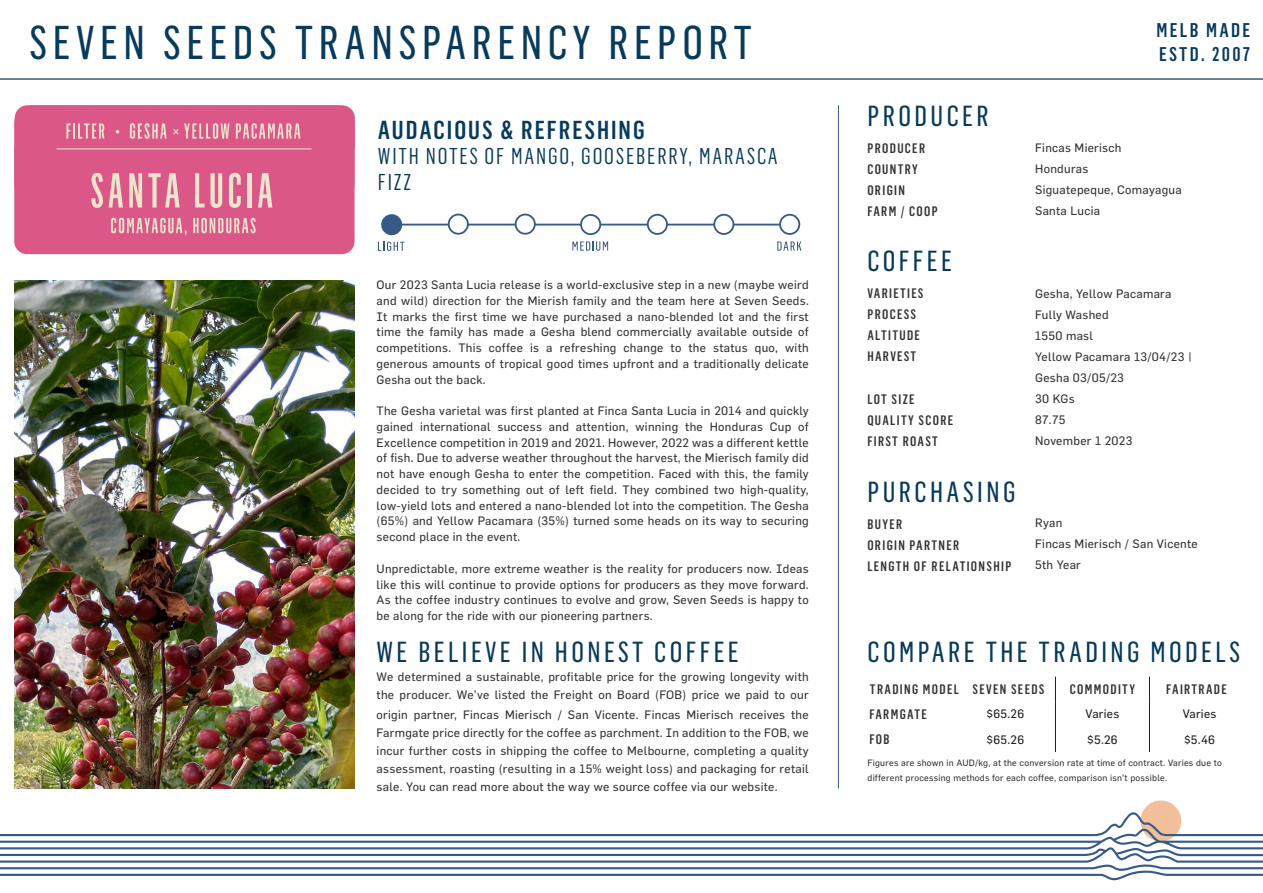
<style>
.page{position:relative;width:1263px;height:893px;background:#fff}
.page>*{position:absolute;margin:0;border:0;box-sizing:border-box;transform-origin:0 0}
.t1{font:46.5px "Flama Basic Cnd";letter-spacing:.12em;color:#083a5c}
.t2{font:28.5px "Flama Basic Cnd";letter-spacing:.12em;color:#083a5c}
.t3{font:500 condensed 25.5px "Flama";letter-spacing:.08em;color:#083a5c}
.t4{font:condensed 22.5px/25.5px "Flama";letter-spacing:.08em;color:#083a5c}
.t5{font:500 condensed 19.5px/23.4px "Flama";letter-spacing:.12em;color:#083a5c}
.t6{font:500 condensed 13.5px "Flama";letter-spacing:.1em;color:#323332}
.t7{font:12px/15.8px "Flama Basic";letter-spacing:.025em;color:#323332;text-align:justify}
.t8{font:12px "Flama Basic";letter-spacing:.025em;color:#231f20}
.t9{font:9px/15px "Flama Basic";letter-spacing:.025em;color:#323332}
</style>
<div class="page">
<img style="left:14px;top:281px;width:341px;height:507px">
<div style="left:1140px;top:800px;width:41px;height:41px;background:#f3bf9a;border-radius:50%"></div>
<svg style="left:0;top:812px;width:1263px;height:68px"></svg>
<hr style="left:0;top:78px;width:1263px;height:2px;background:#365a8a">
<hr style="left:838px;top:105px;width:1px;height:683px;background:#365a8a">
<hr style="left:389px;top:224px;width:399px;height:1px;background:#365987">
<div style="left:382px;top:215px;width:19px;height:19px;background:#365987;border-radius:50%"></div>
<div style="left:381px;top:214px;width:21px;height:21px;border:2px solid #365987;border-radius:50%"></div>
<div style="left:449px;top:215px;width:19px;height:19px;background:#fff;border-radius:50%"></div>
<div style="left:448px;top:214px;width:21px;height:21px;border:2px solid #365987;border-radius:50%"></div>
<div style="left:516px;top:215px;width:19px;height:19px;background:#fff;border-radius:50%"></div>
<div style="left:515px;top:214px;width:21px;height:21px;border:2px solid #365987;border-radius:50%"></div>
<div style="left:581px;top:215px;width:19px;height:19px;background:#fff;border-radius:50%"></div>
<div style="left:580px;top:214px;width:21px;height:21px;border:2px solid #365987;border-radius:50%"></div>
<div style="left:648px;top:215px;width:19px;height:19px;background:#fff;border-radius:50%"></div>
<div style="left:647px;top:214px;width:21px;height:21px;border:2px solid #365987;border-radius:50%"></div>
<div style="left:714px;top:215px;width:19px;height:19px;background:#fff;border-radius:50%"></div>
<div style="left:713px;top:214px;width:21px;height:21px;border:2px solid #365987;border-radius:50%"></div>
<div style="left:780px;top:215px;width:19px;height:19px;background:#fff;border-radius:50%"></div>
<div style="left:779px;top:214px;width:21px;height:21px;border:2px solid #365987;border-radius:50%"></div>
<svg style="left:378px;top:242px;width:26px;height:9px"></svg>
<svg style="left:572px;top:241px;width:36px;height:10px"></svg>
<svg style="left:777px;top:241px;width:24px;height:10px"></svg>
<div style="left:377px;top:673px;width:432px;height:144px;background:#fff"></div>
<svg style="left:1055px;top:677px;width:1px;height:75px"></svg>
<svg style="left:1149px;top:677px;width:1px;height:75px"></svg>
<svg style="left:14px;top:105px;width:341px;height:149px"></svg>
<p class="t1" style="left:29px;top:13px;width:724px">SEVEN SEEDS TRANSPARENCY REPORT</p>
<p class="t3" style="left:378px;top:114px;width:268px">AUDACIOUS &amp; REFRESHING</p>
<p class="t4" style="left:378px;top:143px;width:401px">WITH NOTES OF MANGO, GOOSEBERRY, MARASCA<br>FIZZ</p>
<p class="t7" style="left:377px;top:277px;width:434px">Our 2023 Santa Lucia release is a world-exclusive step in a new (maybe weird and wild) direction for the Mierish family and the team here at Seven Seeds.<br>It marks the first time we have purchased a nano-blended lot and the first time the family has made a Gesha blend commercially available outside of competitions. This coffee is a refreshing change to the status quo, with generous amounts of tropical good times upfront and a traditionally delicate Gesha out the back.</p>
<p class="t7" style="left:377px;top:403px;width:434px">The Gesha varietal was first planted at Finca Santa Lucia in 2014 and quickly gained international success and attention, winning the Honduras Cup of Excellence competition in 2019 and 2021. However, 2022 was a different kettle of fish. Due to adverse weather throughout the harvest, the Mierisch family did not have enough Gesha to enter the competition. Faced with this, the family decided to try something out of left field. They combined two high-quality, low-yield lots and entered a nano-blended lot into the competition. The Gesha (65%) and Yellow Pacamara (35%) turned some heads on its way to securing second place in the event.</p>
<p class="t7" style="left:377px;top:560px;width:434px">Unpredictable, more extreme weather is the reality for producers now. Ideas like this will continue to provide options for producers as they move forward.<br>As the coffee industry continues to evolve and grow, Seven Seeds is happy to be along for the ride with our pioneering partners.</p>
<p class="t2" style="left:377px;top:634px;width:364px">WE BELIEVE IN HONEST COFFEE</p>
<p class="t7" style="left:377px;top:668px;width:434px;line-height:18px">We determined a sustainable, profitable price for the growing longevity with the producer. We’ve listed the Freight on Board (FOB) price we paid to our</p>
<p class="t7" style="left:377px;top:705px;width:434px;line-height:18px">origin partner, Fincas Mierisch / San Vicente. Fincas Mierisch receives the Farmgate price directly for the coffee as parchment. In addition to the FOB, we incur further costs in shipping the coffee to Melbourne, completing a quality assessment, roasting (resulting in a 15% weight loss) and packaging for retail sale. You can read more about the way we source coffee via our website.</p>
<p class="t2" style="left:867px;top:98px;width:123px">PRODUCER</p>
<p class="t6" style="left:867px;top:139px;width:59px">PRODUCER</p>
<p class="t6" style="left:867px;top:160px;width:52px">COUNTRY</p>
<p class="t6" style="left:867px;top:181px;width:39px">ORIGIN</p>
<p class="t6" style="left:867px;top:202px;width:72px">FARM / COOP</p>
<p class="t2" style="left:867px;top:243px;width:86px">COFFEE</p>
<p class="t6" style="left:867px;top:285px;width:58px">VARIETIES</p>
<p class="t6" style="left:867px;top:306px;width:50px">PROCESS</p>
<p class="t6" style="left:867px;top:327px;width:54px">ALTITUDE</p>
<p class="t6" style="left:867px;top:348px;width:50px">HARVEST</p>
<p class="t6" style="left:867px;top:391px;width:49px">LOT SIZE</p>
<p class="t6" style="left:867px;top:412px;width:87px">QUALITY SCORE</p>
<p class="t6" style="left:867px;top:433px;width:72px">FIRST ROAST</p>
<p class="t2" style="left:867px;top:474px;width:150px">PURCHASING</p>
<p class="t6" style="left:867px;top:515px;width:36px">BUYER</p>
<p class="t6" style="left:867px;top:536px;width:93px">ORIGIN PARTNER</p>
<p class="t6" style="left:867px;top:557px;width:146px">LENGTH OF RELATIONSHIP</p>
<p class="t5" style="left:1156px;top:18px;width:95px">MELB MADE<br>ESTD. 2007</p>
<p class="t7" style="left:1035px;top:140px;width:88px">Fincas Mierisch</p>
<p class="t7" style="left:1035px;top:161px;width:55px">Honduras</p>
<p class="t7" style="left:1035px;top:182px;width:148px">Siguatepeque, Comayagua</p>
<p class="t7" style="left:1035px;top:203px;width:66px">Santa Lucia</p>
<p class="t7" style="left:1035px;top:286px;width:138px">Gesha, Yellow Pacamara</p>
<p class="t7" style="left:1035px;top:307px;width:75px">Fully Washed</p>
<p class="t7" style="left:1035px;top:328px;width:59px">1550 masl</p>
<p class="t7" style="left:1035px;top:346px;width:158px;line-height:21px">Yellow Pacamara 13/04/23 |<br>Gesha 03/05/23</p>
<p class="t7" style="left:1035px;top:391px;width:41px">30 KGs</p>
<p class="t7" style="left:1035px;top:412px;width:32px">87.75</p>
<p class="t7" style="left:1035px;top:433px;width:99px">November 1 2023</p>
<p class="t7" style="left:1035px;top:515px;width:29px">Ryan</p>
<p class="t7" style="left:1035px;top:536px;width:164px">Fincas Mierisch / San Vicente</p>
<p class="t7" style="left:1035px;top:557px;width:47px">5th Year</p>
<p class="t2" style="left:867px;top:634px;width:374px">COMPARE THE TRADING MODELS</p>
<p class="t6" style="left:870px;top:681px;width:91px">TRADING MODEL</p>
<p class="t6" style="left:972px;top:681px;width:74px">SEVEN SEEDS</p>
<p class="t6" style="left:1070px;top:681px;width:67px">COMMODITY</p>
<p class="t6" style="left:1166px;top:681px;width:62px">FAIRTRADE</p>
<p class="t6" style="left:869px;top:706px;width:59px">FARMGATE</p>
<p class="t6" style="left:869px;top:731px;width:22px">FOB</p>
<p class="t8" style="left:986px;top:707px;width:39px">$65.26</p>
<p class="t8" style="left:986px;top:732px;width:39px">$65.26</p>
<p class="t8" style="left:1085px;top:707px;width:35px">Varies</p>
<p class="t8" style="left:1087px;top:732px;width:32px">$5.26</p>
<p class="t8" style="left:1183px;top:707px;width:35px">Varies</p>
<p class="t8" style="left:1184px;top:732px;width:33px">$5.46</p>
<p class="t9" style="left:867px;top:755px;width:356px">Figures are shown in AUD/kg, at the conversion rate at time of contract. Varies due to different processing methods for each coffee, comparison isn’t possible.</p>
</div>
